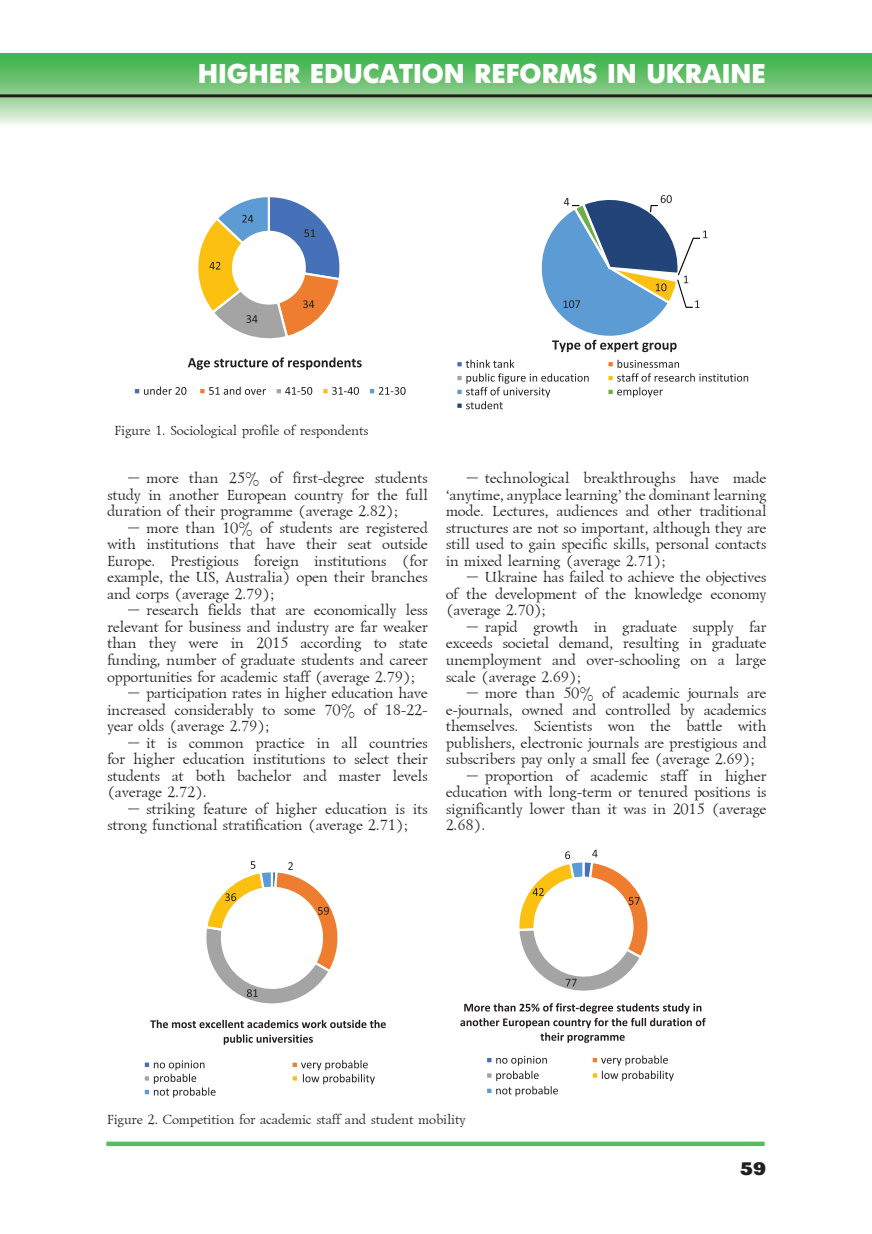
<style>
.page{position:relative;width:872px;height:1234px;background:#fff}
.page>*{position:absolute;margin:0;border:0;box-sizing:border-box;transform-origin:0 0}
.t1{font:27px "Ukrainian Futuris Extra";color:#fff}
.t2{font:18px "Ukrainian Xenia Extended";color:#231f20}
.t3{font:15px/16.5px "Ukrainian Lazurski";color:#231f20;text-align:justify}
.t4{font:13.5px "Ukrainian Lazurski";color:#231f20}
.s1{font-style:italic}
</style>
<div class="page">
<svg style="left:0;top:53px;width:872px;height:71px;background:#87cb8b"></svg>
<hr style="left:0;top:94px;width:872px;height:3px;background:#231f20">
<svg style="left:106px;top:1141px;width:658px;height:4px;background:#71c579"></svg>
<svg style="left:198px;top:197px;width:142px;height:142px"></svg>
<svg style="left:188px;top:357px;width:174px;height:13px"></svg>
<svg style="left:134px;top:386px;width:52px;height:9px"></svg>
<svg style="left:200px;top:386px;width:66px;height:9px"></svg>
<svg style="left:276px;top:387px;width:36px;height:8px"></svg>
<svg style="left:323px;top:387px;width:36px;height:8px"></svg>
<svg style="left:370px;top:387px;width:35px;height:8px"></svg>
<svg style="left:541px;top:195px;width:166px;height:157px"></svg>
<svg style="left:608px;top:359px;width:140px;height:38px"></svg>
<svg style="left:457px;top:359px;width:131px;height:51px"></svg>
<svg style="left:150px;top:861px;width:236px;height:183px"></svg>
<svg style="left:144px;top:1060px;width:71px;height:37px"></svg>
<svg style="left:460px;top:849px;width:245px;height:193px"></svg>
<svg style="left:487px;top:1055px;width:71px;height:41px"></svg>
<svg style="left:292px;top:1060px;width:83px;height:24px"></svg>
<svg style="left:592px;top:1055px;width:82px;height:25px"></svg>
<h1 class="t1" style="left:198px;top:58px;width:569px">HIGHER EDUCATION REFORMS IN UKRAINE</h1>
<p class="t4" style="left:114px;top:423px;width:255px">Figure 1. Sociological profile of respondents</p>
<p class="t3" style="left:106px;top:470px;width:322px;text-indent:21px">– more than 25% of first-degree students study in another European country for the full duration of their programme (average 2.82);</p>
<p class="t3" style="left:106px;top:520px;width:322px;text-indent:21px">– more than 10% of students are registered with institutions that have their seat outside Europe. Prestigious foreign institutions (for example, the US, Australia) open their branches and corps (average 2.79);</p>
<p class="t3" style="left:106px;top:602px;width:322px;text-indent:21px">– research fields that are economically less relevant for business and industry are far weaker than they were in 2015 according to state funding<span class="s1">,</span> number of graduate students and career opportunities for academic staff (average 2.79);</p>
<p class="t3" style="left:106px;top:685px;width:322px;text-indent:21px">– participation rates in higher education have increased considerably to some 70% of 18-22- year olds (average 2.79);</p>
<p class="t3" style="left:106px;top:734px;width:322px;text-indent:21px">– it is common practice in all countries for higher education institutions to select their students at both bachelor and master levels (average 2.72).</p>
<p class="t3" style="left:106px;top:800px;width:322px;text-indent:21px">– striking feature of higher education is its strong functional stratification (average 2.71);</p>
<p class="t3" style="left:445px;top:470px;width:322px;text-indent:21px">– technological breakthroughs have made ‘anytime, anyplace learning’ the dominant learning mode. Lectures, audiences and other traditional structures are not so important, although they are still used to gain specific skills, personal contacts in mixed learning (average 2.71);</p>
<p class="t3" style="left:445px;top:569px;width:322px;text-indent:21px">– Ukraine has failed to achieve the objectives of the development of the knowledge economy (average 2.70);</p>
<p class="t3" style="left:445px;top:619px;width:322px;text-indent:21px">– rapid growth in graduate supply far exceeds societal demand, resulting in graduate unemployment and over-schooling on a large scale (average 2.69);</p>
<p class="t3" style="left:445px;top:685px;width:322px;text-indent:21px">– more than 50% of academic journals are e-journals, owned and controlled by academics themselves. Scientists won the battle with publishers, electronic journals are prestigious and subscribers pay only a small fee (average 2.69);</p>
<p class="t3" style="left:445px;top:767px;width:322px;text-indent:21px">– proportion of academic staff in higher education with long-term or tenured positions is significantly lower than it was in 2015 (average 2.68).</p>
<p class="t4" style="left:106px;top:1112px;width:360px">Figure 2. Competition for academic staff and student mobility</p>
<p class="t2" style="left:740px;top:1157px;width:27px">59</p>
</div>
